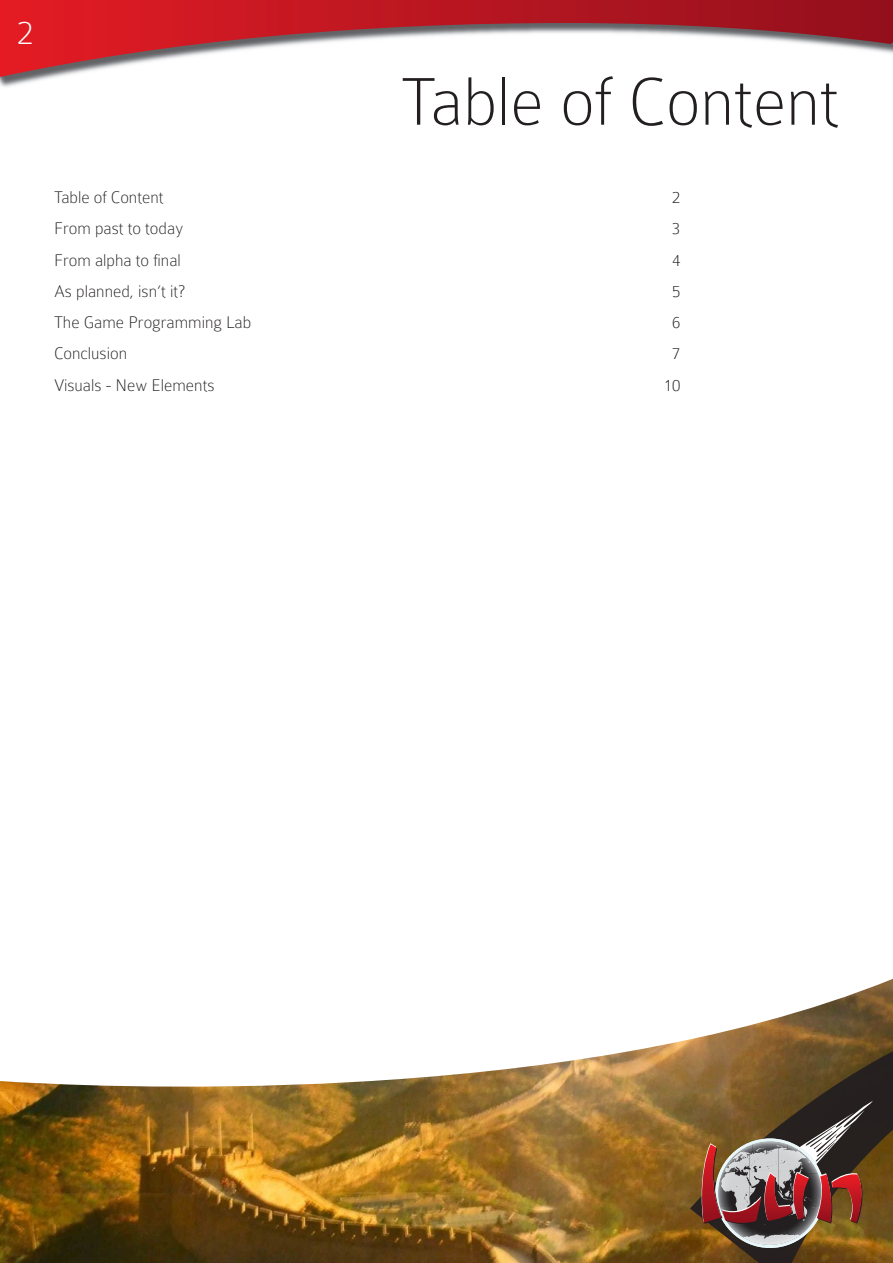
<style>
.page{position:relative;width:893px;height:1263px;background:#fff}
.page>*{position:absolute;margin:0;border:0;box-sizing:border-box;transform-origin:0 0}
.t1{font:100 72px "Colaborate";color:#231f20}
.t2{font:100 36px "Colaborate";color:#fff}
.t3{font:100 18px "Colaborate";color:#231f20}
</style>
<div class="page">
<img style="left:0;top:979px;width:893px;height:284px">
<svg style="left:0;top:0;width:893px;height:77px"></svg>
<svg style="left:690px;top:1004px;width:203px;height:259px;background:#7a603b"></svg>
<svg style="left:702px;top:1101px;width:171px;height:147px;background:#7c5b4a"></svg>
<h2 class="t2" style="left:17px;top:14px;width:18px">2</h2>
<h1 class="t1" style="left:401px;top:65px;width:440px">Table of Content</h1>
<p class="t3" style="left:54px;top:188px;width:111px">Table of Content</p>
<p class="t3" style="left:672px;top:188px;width:10px">2</p>
<p class="t3" style="left:54px;top:219px;width:131px">From past to today</p>
<p class="t3" style="left:672px;top:219px;width:10px">3</p>
<p class="t3" style="left:54px;top:251px;width:128px">From alpha to final</p>
<p class="t3" style="left:672px;top:251px;width:10px">4</p>
<p class="t3" style="left:54px;top:282px;width:133px">As planned, isn‘t it?</p>
<p class="t3" style="left:672px;top:282px;width:10px">5</p>
<p class="t3" style="left:54px;top:313px;width:199px">The Game Programming Lab</p>
<p class="t3" style="left:672px;top:313px;width:10px">6</p>
<p class="t3" style="left:54px;top:344px;width:75px">Conclusion</p>
<p class="t3" style="left:672px;top:344px;width:10px">7</p>
<p class="t3" style="left:54px;top:376px;width:162px">Visuals - New Elements</p>
<p class="t3" style="left:664px;top:376px;width:18px">10</p>
</div>
